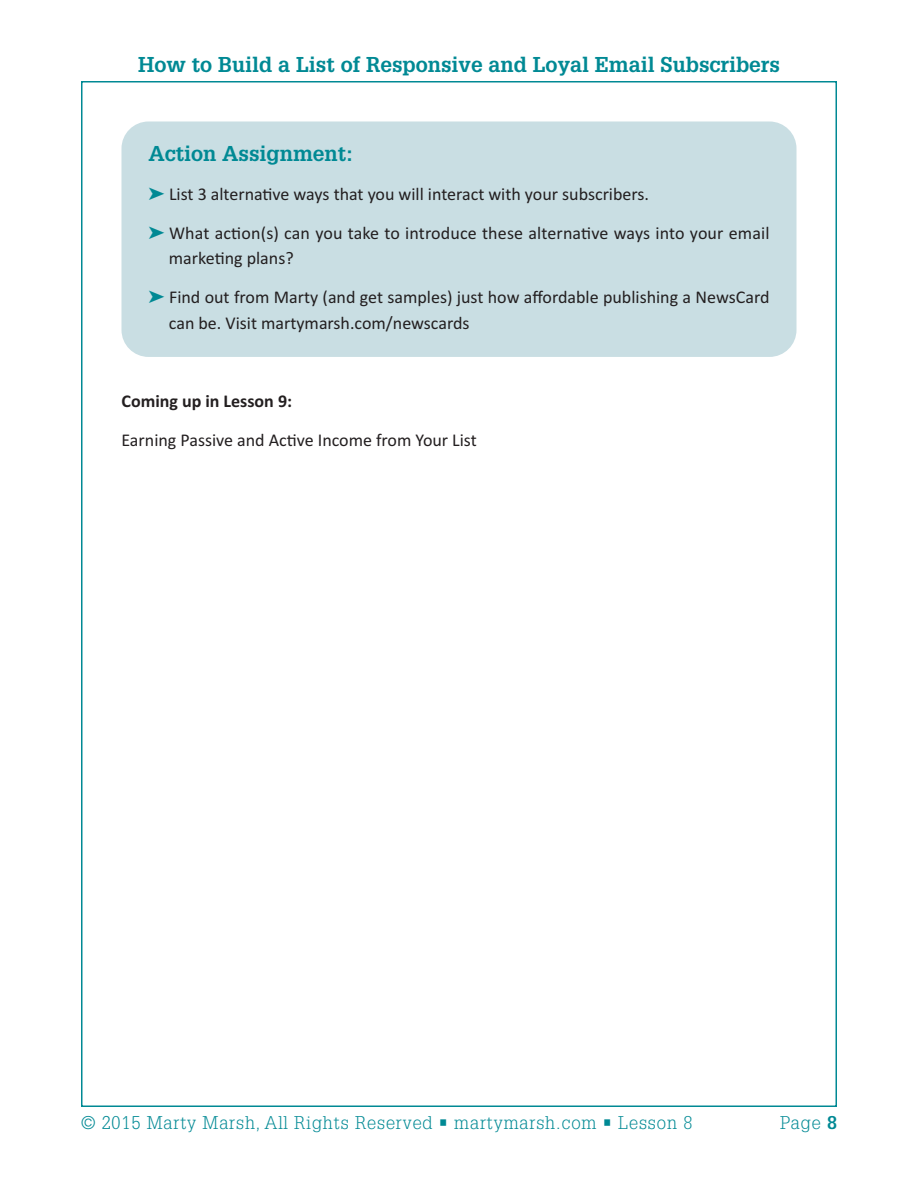
<style>
.page{position:relative;width:918px;height:1188px;background:#fff}
.page>*{position:absolute;margin:0;border:0;box-sizing:border-box;transform-origin:0 0}
.t1{font:700 21px "Glypha";color:#008994}
.t2{font:18px/39px "Calibri";color:#231f20}
.t3{font:300 18px "Glypha";letter-spacing:.05em;color:#008994}
.t4{font:700 18px "Calibri";color:#231f20}
.s1{color:#008994}
.s2{font-weight:700}
</style>
<div class="page">
<div style="left:122px;top:122px;width:675px;height:235px;background:#c9dee3;border-radius:27px"></div>
<p class="t1" style="left:138px;top:52px;width:643px">How to Build a List of Responsive and Loyal Email Subscribers</p>
<p class="t1" style="left:148px;top:141px;width:206px">Action Assignment:</p>
<p class="t2" style="left:148px;top:174px;width:623px"><span class="s1">➤</span> List 3 alternative ways that you will interact with your subscribers.<br><span class="s1">➤</span> What action(s) can you take to introduce these alternative ways into your email</p>
<p class="t2" style="left:148px;top:238px;width:623px;text-indent:20px">marketing plans?<br><span class="s1">➤</span> Find out from Marty (and get samples) just how affordable publishing a NewsCard</p>
<p class="t2" style="left:169px;top:303px;width:302px">can be. Visit martymarsh.com/newscards</p>
<p class="t4" style="left:122px;top:390px;width:172px">Coming up in Lesson 9:</p>
<p class="t2" style="left:122px;top:420px;width:357px">Earning Passive and Active Income from Your List</p>
<p class="t3" style="left:81px;top:1116px;width:613px">© 2015 Marty Marsh, All Rights Reserved • martymarsh.com • Lesson 8</p>
<p class="t3" style="left:780px;top:1116px;width:59px">Page <span class="s2">8</span></p>
</div>
